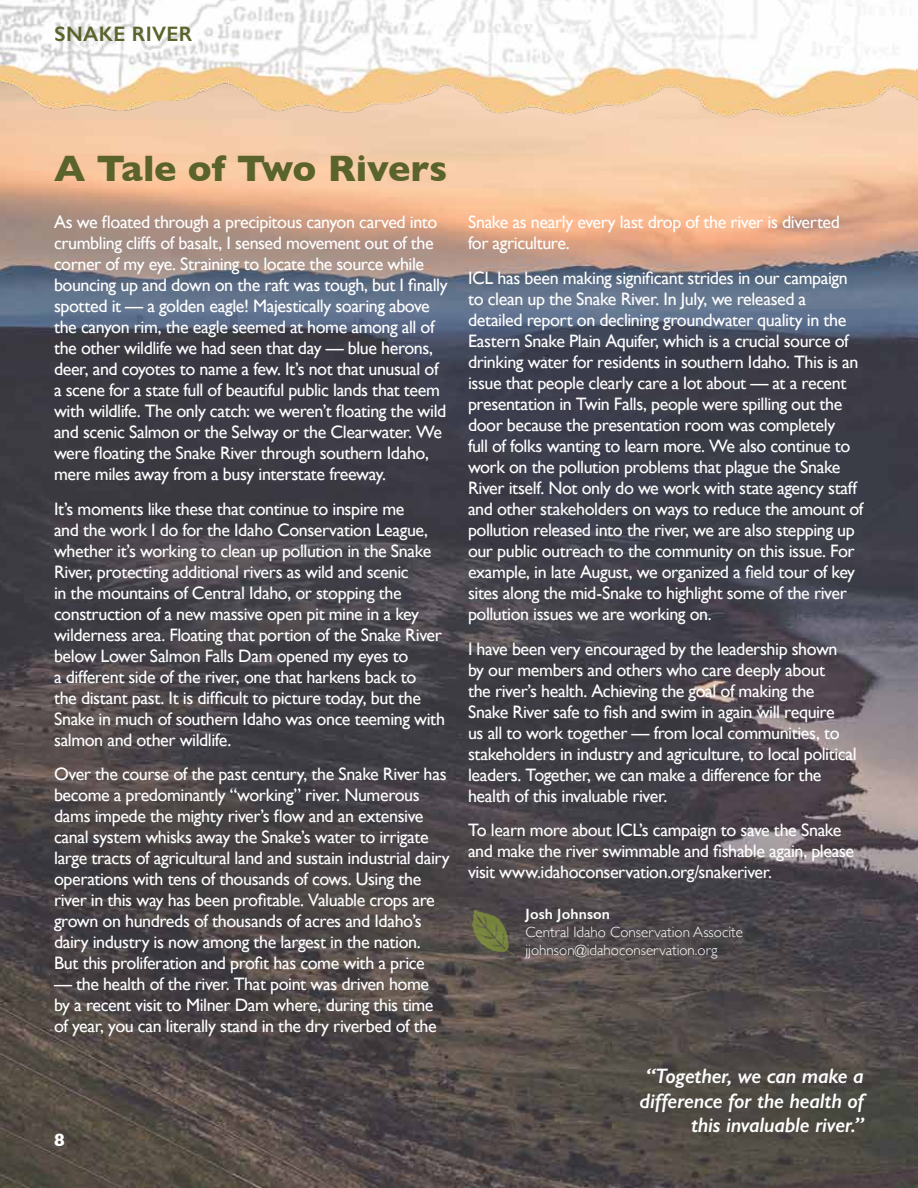
<style>
.page{position:relative;width:918px;height:1188px;background:#fff}
.page>*{position:absolute;margin:0;border:0;box-sizing:border-box;transform-origin:0 0}
.t1{font:700 37.5px "Gill Sans";letter-spacing:-.005em;color:#5a632b}
.t2{font:italic 600 21px/24px "Gill Sans";letter-spacing:-.015em;color:#fff;text-align:right}
.t3{font:600 21px "Gill Sans";letter-spacing:.015em;color:#5a632b}
.t4{font:18px/21px "Gill Sans";letter-spacing:-.025em;color:#fff}
.t5{font:700 18px "Gill Sans";color:#fff}
.t6{font:300 15px/18px "Gill Sans";color:#fff}
.t7{font:600 15px "Gill Sans";letter-spacing:.01em;color:#fff}
</style>
<div class="page">
<img style="left:0;top:125px;width:918px;height:1063px">
<img style="left:0;top:0;width:916px;height:125px">
<img style="left:916px;top:68px;width:2px;height:63px">
<img style="left:473px;top:910px;width:41px;height:45px">
<p class="t3" style="left:54px;top:21px;width:140px">SNAKE RIVER</p>
<h1 class="t1" style="left:54px;top:139px;width:395px">A Tale of Two Rivers</h1>
<p class="t4" style="left:54px;top:212px;width:395px">As we floated through a precipitous canyon carved into crumbling cliffs of basalt, I sensed movement out of the corner of my eye. Straining to locate the source while bouncing up and down on the raft was tough, but I finally spotted it — a golden eagle! Majestically soaring above the canyon rim, the eagle seemed at home among all of the other wildlife we had seen that day — blue herons, deer, and coyotes to name a few. It’s not that unusual of a scene for a state full of beautiful public lands that teem with wildlife. The only catch: we weren’t floating the wild and scenic Salmon or the Selway or the Clearwater. We were floating the Snake River through southern Idaho, mere miles away from a busy interstate freeway.</p>
<p class="t4" style="left:54px;top:498px;width:393px">It’s moments like these that continue to inspire me<br>and the work I do for the Idaho Conservation League, whether it’s working to clean up pollution in the Snake River, protecting additional rivers as wild and scenic<br>in the mountains of Central Idaho, or stopping the construction of a new massive open pit mine in a key wilderness area. Floating that portion of the Snake River below Lower Salmon Falls Dam opened my eyes to<br>a different side of the river, one that harkens back to<br>the distant past. It is difficult to picture today, but the Snake in much of southern Idaho was once teeming with salmon and other wildlife.</p>
<p class="t4" style="left:54px;top:764px;width:397px">Over the course of the past century, the Snake River has become a predominantly “working” river. Numerous dams impede the mighty river’s flow and an extensive canal system whisks away the Snake’s water to irrigate large tracts of agricultural land and sustain industrial dairy operations with tens of thousands of cows. Using the river in this way has been profitable. Valuable crops are grown on hundreds of thousands of acres and Idaho’s dairy industry is now among the largest in the nation.<br>But this proliferation and profit has come with a price</p>
<p class="t4" style="left:54px;top:974px;width:384px">— the health of the river. That point was driven home by a recent visit to Milner Dam where, during this time of year, you can literally stand in the dry riverbed of the</p>
<p class="t5" style="left:54px;top:1126px;width:12px">8</p>
<p class="t4" style="left:468px;top:212px;width:374px">Snake as nearly every last drop of the river is diverted for agriculture.</p>
<p class="t4" style="left:468px;top:267px;width:397px">ICL has been making significant strides in our campaign to clean up the Snake River. In July, we released a detailed report on declining groundwater quality in the Eastern Snake Plain Aquifer, which is a crucial source of drinking water for residents in southern Idaho. This is an issue that people clearly care a lot about — at a recent presentation in Twin Falls, people were spilling out the door because the presentation room was completely<br>full of folks wanting to learn more. We also continue to work on the pollution problems that plague the Snake River itself. Not only do we work with state agency staff and other stakeholders on ways to reduce the amount of pollution released into the river, we are also stepping up our public outreach to the community on this issue. For example, in late August, we organized a field tour of key sites along the mid-Snake to highlight some of the river pollution issues we are working on.</p>
<p class="t4" style="left:468px;top:638px;width:390px">I have been very encouraged by the leadership shown by our members and others who care deeply about<br>the river’s health. Achieving the goal of making the Snake River safe to fish and swim in again will require<br>us all to work together — from local communities, to stakeholders in industry and agriculture, to local political leaders. Together, we can make a difference for the health of this invaluable river.</p>
<p class="t4" style="left:468px;top:819px;width:388px">To learn more about ICL’s campaign to save the Snake and make the river swimmable and fishable again, please visit www.idahoconservation.org/snakeriver.</p>
<p class="t7" style="left:525px;top:905px;width:86px">Josh Johnson</p>
<p class="t6" style="left:525px;top:923px;width:219px">Central Idaho Conservation Associte jjohnson@idahoconservation.org</p>
<p class="t2" style="left:640px;top:1064px;width:226px">“Together, we can make a difference for the health of this invaluable river.”</p>
</div>
